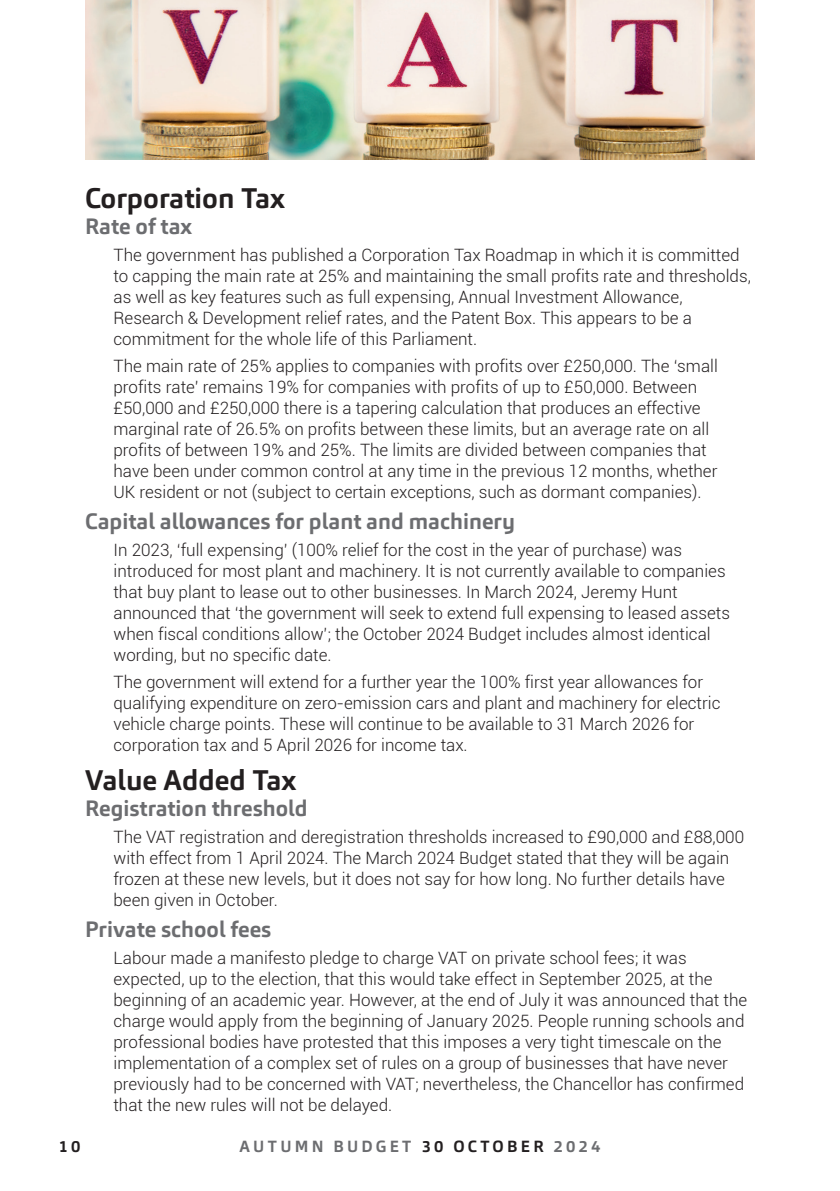
<style>
.page{position:relative;width:840px;height:1191px;background:#fff}
.page>*{position:absolute;margin:0;border:0;box-sizing:border-box;transform-origin:0 0}
.t1{font:700 28px "Carnac";color:#231f20}
.t2{font:700 22px "Carnac";color:#6c6d70}
.t3{font:300 17px/21px "Roboto";color:#231f20}
.t4{font:700 16px "Carnac";letter-spacing:.2em;color:#6c6d70}
.t5{font:700 16px "Carnac";color:#231f20}
.s1{color:#231f20}
</style>
<div class="page">
<img style="left:85px;top:0;width:669px;height:159px">
<h1 class="t1" style="left:85px;top:180px;width:202px">Corporation Tax</h1>
<p class="t2" style="left:85px;top:212px;width:109px">Rate of tax</p>
<p class="t3" style="left:113px;top:244px;width:638px">The government has published a Corporation Tax Roadmap in which it is committed to capping the main rate at 25% and maintaining the small profits rate and thresholds, as well as key features such as full expensing, Annual Investment Allowance, Research &amp; Development relief rates, and the Patent Box. This appears to be a commitment for the whole life of this Parliament.</p>
<p class="t3" style="left:113px;top:354px;width:605px">The main rate of 25% applies to companies with profits over £250,000. The ‘small profits rate’ remains 19% for companies with profits of up to £50,000. Between £50,000 and £250,000 there is a tapering calculation that produces an effective marginal rate of 26.5% on profits between these limits, but an average rate on all profits of between 19% and 25%. The limits are divided between companies that have been under common control at any time in the previous 12 months, whether UK resident or not (subject to certain exceptions, such as dormant companies).</p>
<p class="t2" style="left:85px;top:507px;width:431px">Capital allowances for plant and machinery</p>
<p class="t3" style="left:113px;top:539px;width:617px">In 2023, ‘full expensing’ (100% relief for the cost in the year of purchase) was introduced for most plant and machinery. It is not currently available to companies that buy plant to lease out to other businesses. In March 2024, Jeremy Hunt announced that ‘the government will seek to extend full expensing to leased assets when fiscal conditions allow’; the October 2024 Budget includes almost identical wording, but no specific date.</p>
<p class="t3" style="left:113px;top:670px;width:608px">The government will extend for a further year the 100% first year allowances for qualifying expenditure on zero-emission cars and plant and machinery for electric vehicle charge points. These will continue to be available to 31 March 2026 for corporation tax and 5 April 2026 for income tax.</p>
<h1 class="t1" style="left:85px;top:762px;width:213px">Value Added Tax</h1>
<p class="t2" style="left:85px;top:794px;width:224px">Registration threshold</p>
<p class="t3" style="left:113px;top:825px;width:631px">The VAT registration and deregistration thresholds increased to £90,000 and £88,000 with effect from 1 April 2024. The March 2024 Budget stated that they will be again frozen at these new levels, but it does not say for how long. No further details have been given in October.</p>
<p class="t2" style="left:85px;top:915px;width:187px">Private school fees</p>
<p class="t3" style="left:113px;top:947px;width:635px">Labour made a manifesto pledge to charge VAT on private school fees; it was expected, up to the election, that this would take effect in September 2025, at the beginning of an academic year. However, at the end of July it was announced that the charge would apply from the beginning of January 2025. People running schools and professional bodies have protested that this imposes a very tight timescale on the implementation of a complex set of rules on a group of businesses that have never previously had to be concerned with VAT; nevertheless, the Chancellor has confirmed that the new rules will not be delayed.</p>
<p class="t5" style="left:59px;top:1136px;width:23px">10</p>
<p class="t4" style="left:239px;top:1136px;width:362px">AUTUMN BUDGET <span class="s1">30 OCTOBER</span> 2024</p>
</div>
